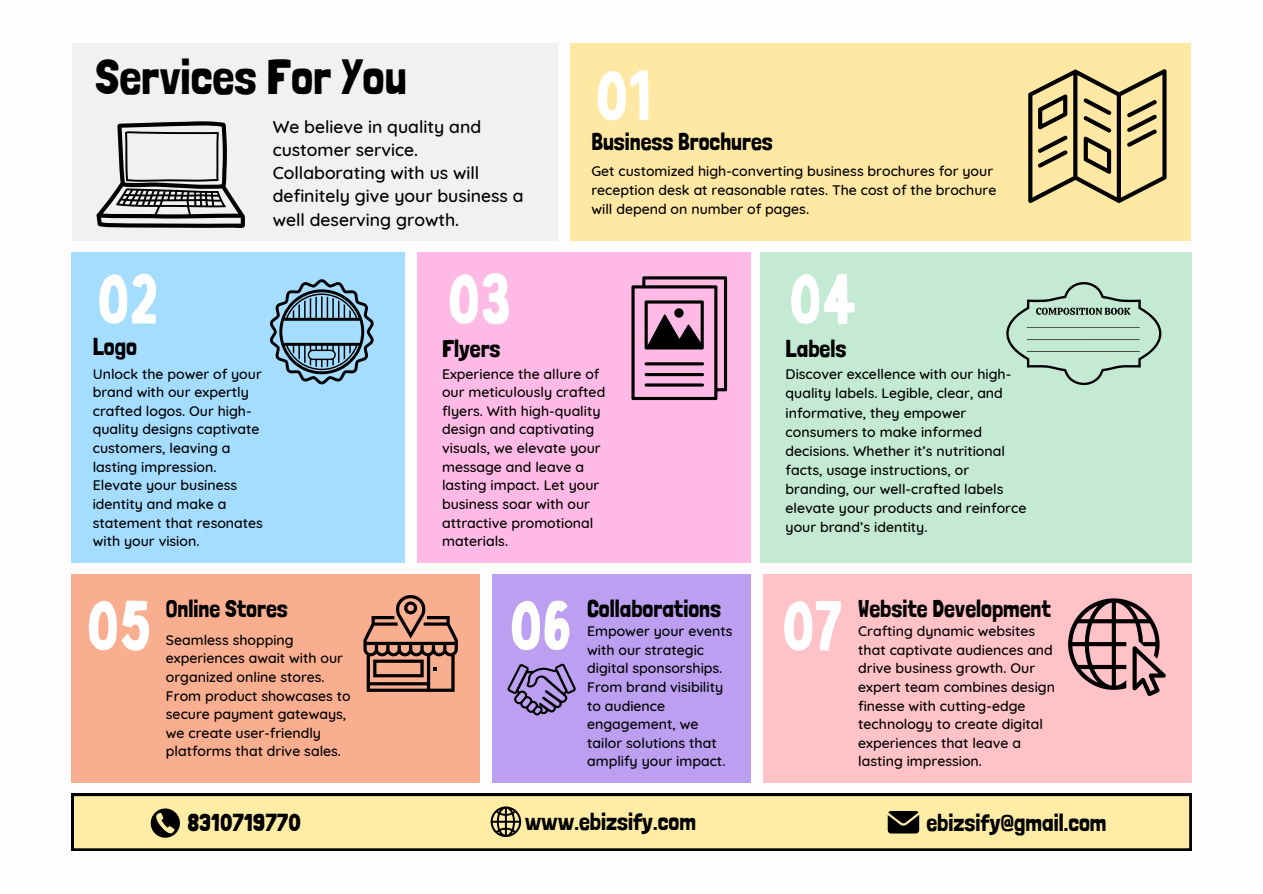
<style>
.page{position:relative;width:1263px;height:894px;background:#fff}
.page>*{position:absolute;margin:0;border:0;box-sizing:border-box;transform-origin:0 0}
.t1{font:69.45px "Bobby Jones";color:#fff}
.t2{font:49.35px "Londrina Solid";color:#000}
.t3{font:24.3px "Londrina Solid";color:#000}
.t4{font:500 17.55px/23.2px "Quicksand";color:#000}
.t5{font:500 14.1px/18.6px "Quicksand";color:#000}
</style>
<div class="page">
<div style="left:417px;top:252px;width:333px;height:310px;background:#ffbbe6"></div>
<div style="left:71px;top:573px;width:409px;height:209px;background:#f9ae8f"></div>
<div style="left:492px;top:573px;width:259px;height:209px;background:#bc9ff1"></div>
<div style="left:72px;top:252px;width:333px;height:310px;background:#a4ddff"></div>
<div style="left:72px;top:43px;width:485px;height:198px;background:#f1f1f1"></div>
<div style="left:570px;top:43px;width:621px;height:198px;background:#ffe8a3"></div>
<svg style="left:96px;top:121px;width:149px;height:107px"></svg>
<div style="left:761px;top:252px;width:430px;height:310px;background:#c4ead3"></div>
<div style="left:763px;top:574px;width:428px;height:208px;background:#ffc2c7"></div>
<svg style="left:1028px;top:69px;width:138px;height:134px"></svg>
<svg style="left:270px;top:279px;width:104px;height:106px"></svg>
<svg style="left:631px;top:276px;width:96px;height:124px"></svg>
<hr style="left:645px;top:362px;width:59px;height:3px;background:#000;border-radius:2px">
<hr style="left:645px;top:373px;width:59px;height:3px;background:#000;border-radius:2px">
<hr style="left:645px;top:383px;width:59px;height:3px;background:#000;border-radius:2px">
<svg style="left:1006px;top:282px;width:156px;height:103px"></svg>
<svg style="left:363px;top:595px;width:95px;height:96px"></svg>
<svg style="left:507px;top:663px;width:69px;height:52px"></svg>
<svg style="left:1068px;top:598px;width:98px;height:98px"></svg>
<svg style="left:72px;top:793px;width:1119px;height:56px;background:#ebdb98"></svg>
<svg style="left:151px;top:808px;width:29px;height:29px"></svg>
<svg style="left:491px;top:806px;width:30px;height:30px"></svg>
<svg style="left:888px;top:810px;width:31px;height:23px"></svg>
<p class="t2" style="left:95px;top:47px;width:313px">Services For You</p>
<p class="t4" style="left:273px;top:114px;width:252px">We believe in quality and customer service.<br>Collaborating with us will definitely give your business a well deserving growth.</p>
<p class="t1" style="left:596px;top:52px;width:57px">01</p>
<p class="t3" style="left:591px;top:127px;width:183px">Business Brochures</p>
<p class="t5" style="left:591px;top:162px;width:406px">Get customized high-converting business brochures for your reception desk at reasonable rates. The cost of the brochure will depend on number of pages.</p>
<h3 class="t1" style="left:97px;top:255px;width:63px">02</h3>
<p class="t3" style="left:93px;top:331px;width:46px">Logo</p>
<p class="t5" style="left:93px;top:364px;width:172px">Unlock the power of your brand with our expertly crafted logos. Our high&shy;quality designs captivate customers, leaving a lasting impression.<br>Elevate your business identity and make a statement that resonates with your vision.</p>
<p class="t1" style="left:448px;top:255px;width:65px">03</p>
<h2 class="t3" style="left:442px;top:333px;width:60px">Flyers</h2>
<p class="t5" style="left:442px;top:364px;width:165px">Experience the allure of our meticulously crafted flyers. With high-quality design and captivating visuals, we elevate your message and leave a lasting impact. Let your business soar with our attractive promotional materials.</p>
<p class="t3" style="left:166px;top:593px;width:123px">Online Stores</p>
<p class="t1" style="left:87px;top:581px;width:66px">05</p>
<h2 class="t1" style="left:510px;top:581px;width:64px">06</h2>
<h2 class="t5" style="left:166px;top:630px;width:186px">Seamless shopping experiences await with our organized online stores.<br>From product showcases to secure payment gateways, we create user-friendly platforms that drive sales.</h2>
<p class="t3" style="left:587px;top:593px;width:135px">Collaborations</p>
<p class="t5" style="left:587px;top:621px;width:147px">Empower your events with our strategic digital sponsorships.<br>From brand visibility to audience engagement, we tailor solutions that amplify your impact.</p>
<p class="t1" style="left:789px;top:255px;width:70px">04</p>
<h2 class="t3" style="left:786px;top:333px;width:62px">Labels</h2>
<p class="t5" style="left:786px;top:364px;width:242px;line-height:19.2px">Discover excellence with our high&shy;quality labels. Legible, clear, and informative, they empower consumers to make informed decisions. Whether it’s nutritional facts, usage instructions, or branding, our well-crafted labels elevate your products and reinforce your brand’s identity.</p>
<h2 class="t1" style="left:782px;top:581px;width:61px">07</h2>
<p class="t3" style="left:858px;top:594px;width:194px">Website Development</p>
<p class="t5" style="left:858px;top:621px;width:198px">Crafting dynamic websites that captivate audiences and drive business growth. Our expert team combines design finesse with cutting-edge technology to create digital experiences that leave a lasting impression.</p>
<p class="t3" style="left:187px;top:808px;width:115px">8310719770</p>
<p class="t3" style="left:525px;top:806px;width:173px">www.ebizsify.com</p>
<h2 class="t3" style="left:926px;top:808px;width:182px">ebizsify@gmail.com</h2>
</div>
